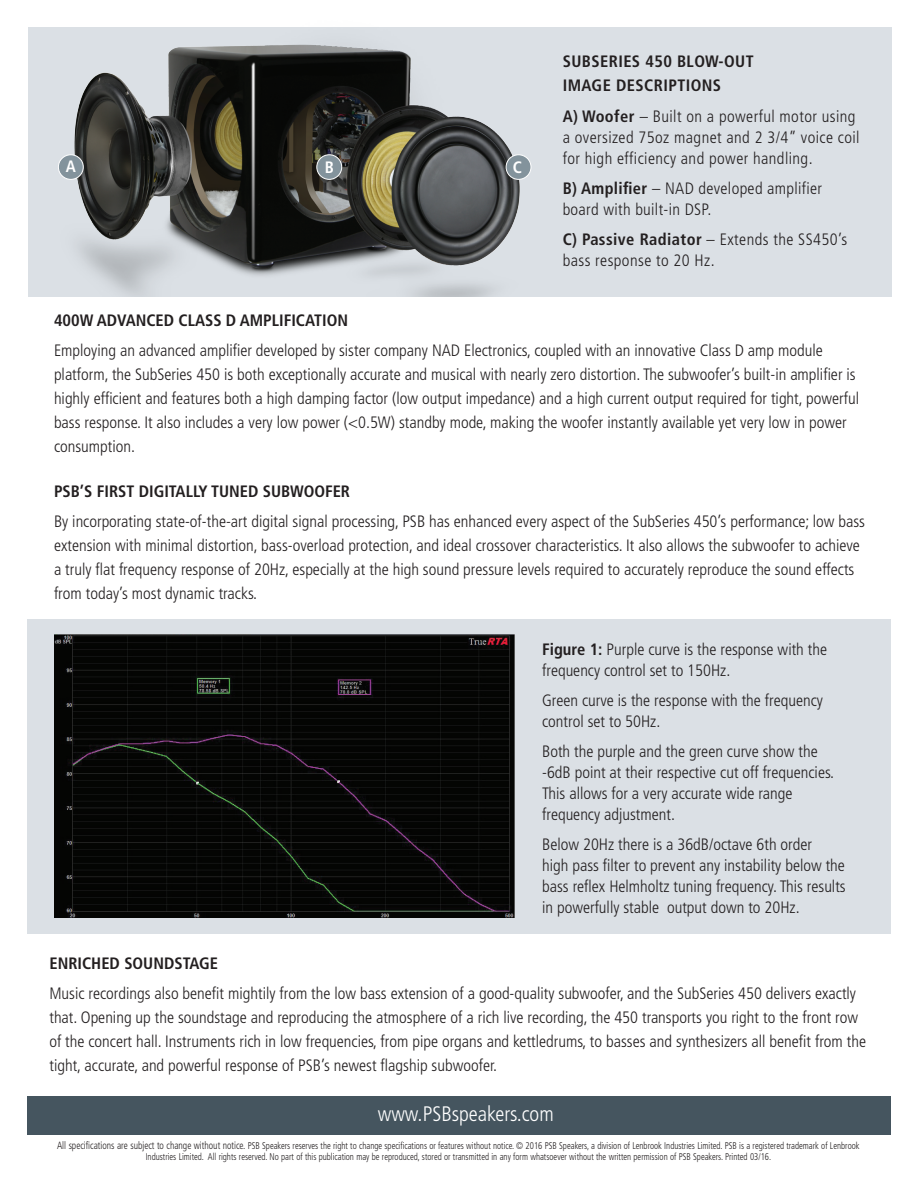
<style>
.page{position:relative;width:918px;height:1188px;background:#fff}
.page>*{position:absolute;margin:0;border:0;box-sizing:border-box;transform-origin:0 0}
.t1{font:300 condensed 21px "Frutiger";color:#fff}
.t2{font:300 condensed 16.5px/24px "Frutiger";color:#231f20}
.t3{font:300 condensed 16.5px/21px "Frutiger";letter-spacing:.025em;color:#231f20}
.t4{font:700 condensed 16.5px "Frutiger";color:#231f20}
.t5{font:300 condensed 16.5px/21px "Frutiger";letter-spacing:.02em;color:#231f20}
.t6{font:700 condensed 16.5px/24px "Frutiger";letter-spacing:.025em;color:#231f20}
.t7{font:700 condensed 16.5px "Frutiger";color:#fff}
.t8{font:300 condensed 9.75px/10.5px "Frutiger";color:#231f20;text-align:center;scale:.9 1}
.s1{font-weight:700}
.s2{font-size:10.5px}
</style>
<div class="page">
<div style="left:27px;top:619px;width:864px;height:314px;background:#dbe0e5"></div>
<div style="left:28px;top:27px;width:864px;height:270px;background:#dbe0e5"></div>
<img style="left:59px;top:44px;width:473px;height:253px">
<div style="left:58px;top:155px;width:25px;height:24px;background:#83939c;border-radius:50%"></div>
<div style="left:58px;top:154px;width:26px;height:26px;border:1px solid #fff;border-radius:50%"></div>
<div style="left:317px;top:155px;width:25px;height:24px;background:#83939c;border-radius:50%"></div>
<div style="left:316px;top:154px;width:26px;height:26px;border:1px solid #fff;border-radius:50%"></div>
<div style="left:506px;top:155px;width:25px;height:24px;background:#83939c;border-radius:50%"></div>
<div style="left:506px;top:154px;width:25px;height:26px;border:1px solid #fff;border-radius:50%"></div>
<img style="left:54px;top:635px;width:460px;height:283px">
<div style="left:27px;top:1097px;width:864px;height:38px;background:#45555f"></div>
<p class="t7" style="left:66px;top:157px;width:12px">A</p>
<p class="t7" style="left:325px;top:157px;width:11px">B</p>
<p class="t7" style="left:513px;top:157px;width:11px">C</p>
<p class="t6" style="left:563px;top:49px;width:193px">SUBSERIES 450 BLOW-OUT<br>IMAGE DESCRIPTIONS</p>
<p class="t3" style="left:563px;top:107px;width:298px"><span class="s1">A) Woofer</span> – Built on a powerful motor using a oversized 75oz magnet and 2 3/4” voice coil for high efficiency and power handling.</p>
<p class="t5" style="left:563px;top:179px;width:261px"><span class="s1">B) Amplifier</span> – NAD developed amplifier board with built-in DSP.</p>
<p class="t3" style="left:563px;top:230px;width:286px"><span class="s1">C) Passive Radiator</span> – Extends the SS450’s bass response to 20 Hz.</p>
<p class="t4" style="left:54px;top:310px;width:296px">400W ADVANCED CLASS D AMPLIFICATION</p>
<p class="t2" style="left:54px;top:339px;width:807px">Employing an advanced amplifier developed by sister company NAD Electronics, coupled with an innovative Class D amp module platform, the SubSeries 450 is both exceptionally accurate and musical with nearly zero distortion. The subwoofer’s built-in amplifier is highly efficient and features both a high damping factor (low output impedance) and a high current output required for tight, powerful bass response. It also includes a very low power (&lt;0.5W) standby mode, making the woofer instantly available yet very low in power consumption.</p>
<p class="t4" style="left:54px;top:482px;width:298px">PSB’S FIRST DIGITALLY TUNED SUBWOOFER</p>
<p class="t2" style="left:54px;top:510px;width:813px">By incorporating state-of-the-art digital signal processing, PSB has enhanced every aspect of the SubSeries 450’s performance; low bass extension with minimal distortion, bass-overload protection, and ideal crossover characteristics. It also allows the subwoofer to achieve a truly flat frequency response of 20Hz, especially at the high sound pressure levels required to accurately reproduce the sound effects from today’s most dynamic tracks.</p>
<p class="t2" style="left:542px;top:639px;width:286px;line-height:21px"><span class="s1">Figure 1:</span> Purple curve is the response with the frequency control set to 150Hz.</p>
<p class="t2" style="left:542px;top:690px;width:282px;line-height:21px">Green curve is the response with the frequency control set to 50Hz.</p>
<p class="t2" style="left:542px;top:741px;width:294px;line-height:21px">Both the purple and the green curve show the -6dB point at their respective cut off frequencies.<br>This allows for a very accurate wide range frequency adjustment.</p>
<p class="t2" style="left:542px;top:834px;width:305px;line-height:21px">Below 20Hz there is a 36dB/octave 6th order<br>high pass filter to prevent any instability below the bass reflex Helmholtz tuning frequency. This results in powerfully stable output down to 20Hz.</p>
<p class="t4" style="left:49px;top:954px;width:170px">ENRICHED SOUNDSTAGE</p>
<p class="t2" style="left:49px;top:982px;width:818px">Music recordings also benefit mightily from the low bass extension of a good-quality subwoofer, and the SubSeries 450 delivers exactly that. Opening up the soundstage and reproducing the atmosphere of a rich live recording, the 450 transports you right to the front row of the concert hall. Instruments rich in low frequencies, from pipe organs and kettledrums, to basses and synthesizers all benefit from the tight, accurate, and powerful response of PSB’s newest flagship subwoofer.</p>
<p class="t1" style="left:378px;top:1102px;width:178px">www.PSBspeakers.com</p>
<p class="t8" style="left:57px;top:1141px;width:893px"><span class="s2">All specifications are subject to change without notice.</span> PSB Speakers reserves the right to change specifications or features without notice. © 2016 PSB Speakers, a division of Lenbrook Industries Limited. PSB is a registered trademark of Lenbrook<br>Industries Limited. All rights reserved. No part of this publication may be reproduced, stored or transmitted in any form whatsoever without the written permission of PSB Speakers. Printed 03/16.</p>
</div>
